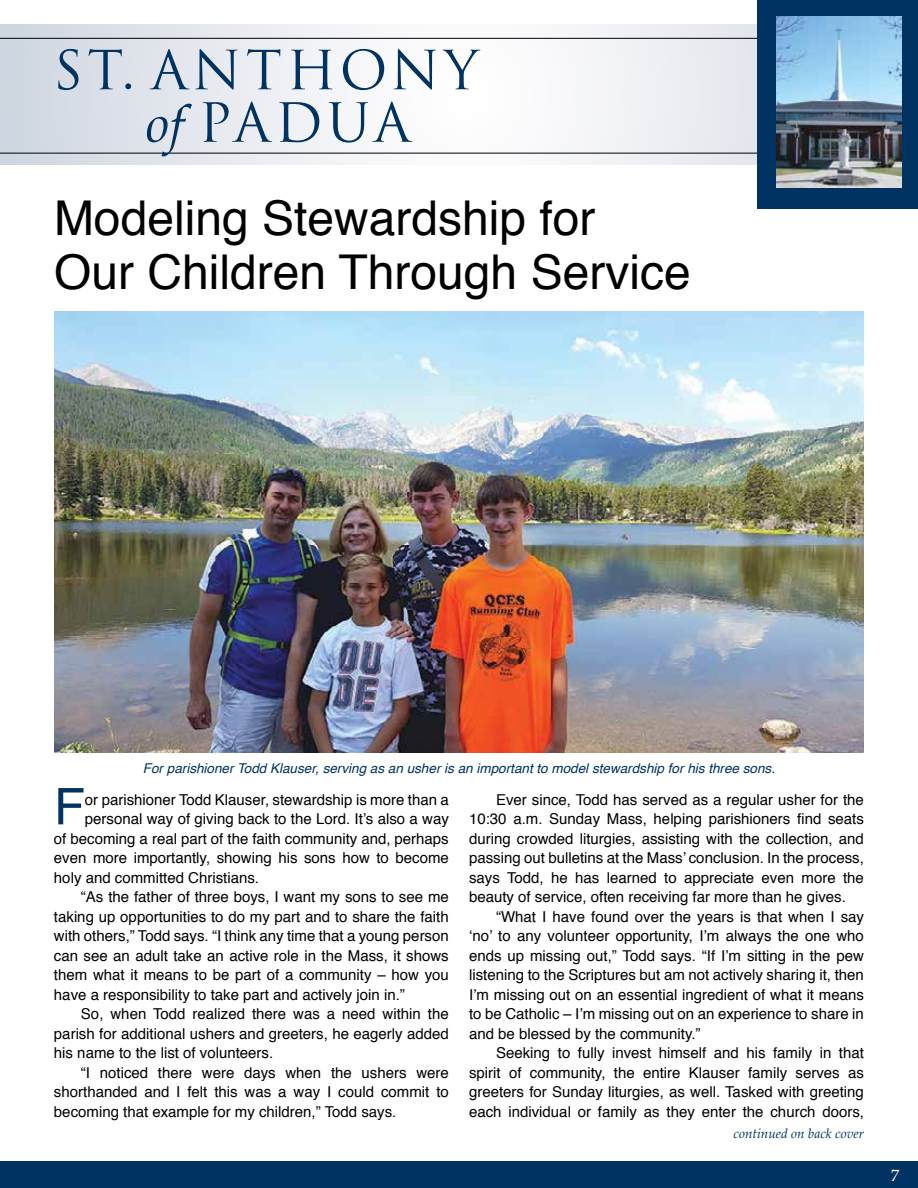
<style>
.page{position:relative;width:918px;height:1188px;background:#fff}
.page>*{position:absolute;margin:0;border:0;box-sizing:border-box;transform-origin:0 0}
.t1{font:52.5px/52.5px "Trajan Pro";letter-spacing:.08em;color:#003262;text-align:center}
.t2{font:50.55px "Helvetica";color:#003262}
.t3{font:48px/54px "Helvetica";color:#000}
.t4{font:16.5px "Palatino Linotype";color:#fff}
.t5{font:15px/19.5px "Helvetica";color:#000;text-align:justify}
.t6{font:italic 13.5px "Helvetica";color:#003262}
.t7{font:italic 13.5px "Palatino Linotype";color:#003262}
.s1{font-family:"Book Antiqua";font-style:italic}
</style>
<div class="page">
<div style="left:0;top:1161px;width:918px;height:27px;background:#003262"></div>
<svg style="left:0;top:24px;width:758px;height:140px"></svg>
<hr style="left:0;top:38px;width:857px;height:1px;background:#000">
<hr style="left:0;top:153px;width:857px;height:1px;background:#000">
<div style="left:758px;top:0;width:160px;height:208px;background:#003262"></div>
<img style="left:776px;top:16px;width:126px;height:172px">
<img style="left:54px;top:311px;width:810px;height:441px">
<h1 class="t1" style="left:53px;top:43px;width:427px">ST. ANTHONY <span class="s1">of</span> PADUA</h1>
<h3 class="t3" style="left:54px;top:193px;width:638px">Modeling Stewardship for<br>Our Children Through Service</h3>
<p class="t6" style="left:143px;top:757px;width:634px">For parishioner Todd Klauser, serving as an usher is an important to model stewardship for his three sons.</p>
<h2 class="t2" style="left:54px;top:768px;width:32px">F</h2>
<p class="t5" style="left:85px;top:790px;width:365px">or parishioner Todd Klauser, stewardship is more than a</p>
<p class="t5" style="left:85px;top:810px;width:365px">personal way of giving back to the Lord. It’s also a way</p>
<p class="t5" style="left:54px;top:829px;width:396px">of becoming a real part of the faith community and, perhaps</p>
<p class="t5" style="left:54px;top:849px;width:396px">even more importantly, showing his sons how to become</p>
<p class="t5" style="left:54px;top:868px;width:207px">holy and committed Christians.</p>
<p class="t5" style="left:81px;top:888px;width:369px">“As the father of three boys, I want my sons to see me</p>
<p class="t5" style="left:54px;top:907px;width:396px">taking up opportunities to do my part and to share the faith</p>
<p class="t5" style="left:54px;top:927px;width:396px">with others,” Todd says. “I think any time that a young person</p>
<p class="t5" style="left:54px;top:946px;width:396px">can see an adult take an active role in the Mass, it shows</p>
<p class="t5" style="left:54px;top:966px;width:396px">them what it means to be part of a community – how you</p>
<p class="t5" style="left:54px;top:985px;width:352px">have a responsibility to take part and actively join in.”</p>
<p class="t5" style="left:81px;top:1005px;width:369px">So, when Todd realized there was a need within the</p>
<p class="t5" style="left:54px;top:1024px;width:396px">parish for additional ushers and greeters, he eagerly added</p>
<p class="t5" style="left:54px;top:1044px;width:221px">his name to the list of volunteers.</p>
<p class="t5" style="left:81px;top:1063px;width:369px">“I noticed there were days when the ushers were</p>
<p class="t5" style="left:54px;top:1083px;width:396px">shorthanded and I felt this was a way I could commit to</p>
<p class="t5" style="left:54px;top:1102px;width:344px">becoming that example for my children,” Todd says.</p>
<p class="t5" style="left:469px;top:790px;width:396px;text-indent:27px">Ever since, Todd has served as a regular usher for the 10:30 a.m. Sunday Mass, helping parishioners find seats during crowded liturgies, assisting with the collection, and passing out bulletins at the Mass’ conclusion. In the process, says Todd, he has learned to appreciate even more the beauty of service, often receiving far more than he gives.</p>
<p class="t5" style="left:469px;top:907px;width:396px;text-indent:27px">“What I have found over the years is that when I say ‘no’ to any volunteer opportunity, I’m always the one who ends up missing out,” Todd says. “If I’m sitting in the pew listening to the Scriptures but am not actively sharing it, then I’m missing out on an essential ingredient of what it means to be Catholic – I’m missing out on an experience to share in and be blessed by the community.”</p>
<p class="t5" style="left:469px;top:1044px;width:396px;text-indent:27px">Seeking to fully invest himself and his family in that spirit of community, the entire Klauser family serves as greeters for Sunday liturgies, as well. Tasked with greeting each individual or family as they enter the church doors,</p>
<p class="t7" style="left:734px;top:1124px;width:132px">continued on back cover</p>
<p class="t4" style="left:891px;top:1163px;width:10px">7</p>
</div>
